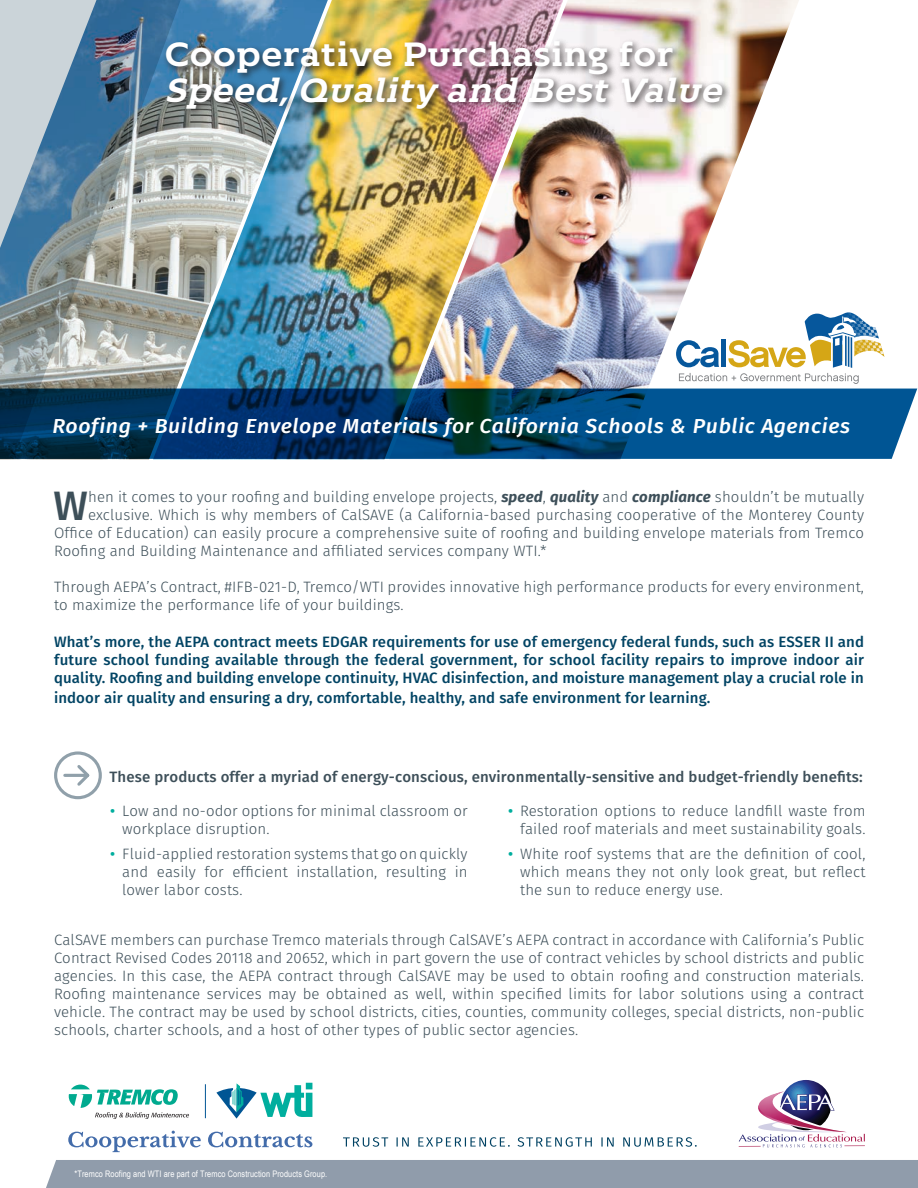
<style>
.page{position:relative;width:918px;height:1188px;background:#fff}
.page>*{position:absolute;margin:0;border:0;box-sizing:border-box;transform-origin:0 0}
.t1{font:500 41.1px "Fira Sans";color:#3d4f59}
.t2{font:italic 700 33.45px "Kontrapunkt Bob";color:#fff;scale:1.05 1}
.t3{font:700 33.45px "Kontrapunkt Bob";letter-spacing:.01em;color:#fff;scale:1.05 1}
.t4{font:italic 500 20.25px "Fira Sans";letter-spacing:.03em;color:#fff;scale:1.05 1}
.t5{font:300 15px/18px "Fira Sans";letter-spacing:.01em;color:#3d4f59;text-align:justify}
.t6{font:500 15px/18px "Fira Sans";letter-spacing:.01em;color:#024464;text-align:justify}
.t7{font:500 15px "Fira Sans";letter-spacing:.01em;color:#3d4f59}
.t8{font:9px "Arial Narrow";letter-spacing:.01em;color:#fff}
.s1{font-weight:700;font-style:italic}
.s2{font-weight:500;color:#00ae9e}
</style>
<div class="page">
<svg style="left:56px;top:753px;width:44px;height:45px"></svg>
<div style="left:54px;top:751px;width:48px;height:48px;border:3px solid #90a0aa;border-radius:50%"></div>
<hr style="left:65px;top:774px;width:22px;height:3px;background:#90a0aa">
<svg style="left:74px;top:762px;width:18px;height:27px"></svg>
<img style="left:563px;top:0;width:236px;height:389px">
<img style="left:328px;top:0;width:235px;height:389px">
<img style="left:190px;top:0;width:138px;height:389px">
<svg style="left:0;top:0;width:190px;height:389px;background:#8c9ea8"></svg>
<div style="left:162px;top:38px;width:569px;height:80px;background:#231f20;opacity:.75"></div>
<svg style="left:0;top:389px;width:917px;height:70px;background:#034171"></svg>
<svg style="left:676px;top:308px;width:209px;height:76px"></svg>
<svg style="left:739px;top:1080px;width:126px;height:67px"></svg>
<div style="left:46px;top:1160px;width:872px;height:28px;background:#909cab"></div>
<svg style="left:68px;top:1131px;width:244px;height:21px"></svg>
<hr style="left:205px;top:1084px;width:1px;height:34px;background:#005594">
<svg style="left:216px;top:1083px;width:96px;height:36px"></svg>
<svg style="left:69px;top:1085px;width:120px;height:34px"></svg>
<svg style="left:343px;top:1137px;width:354px;height:10px"></svg>
<h2 class="t3" style="left:165px;top:36px;width:486px">Cooperative Purchasing for</h2>
<h2 class="t2" style="left:165px;top:71px;width:540px">Speed,Quality and Best Value</h2>
<h3 class="t4" style="left:53px;top:411px;width:761px">Roofing + Building Envelope Materials for California Schools &amp; Public Agencies</h3>
<h1 class="t1" style="left:53px;top:476px;width:36px">W</h1>
<p class="t5" style="left:88px;top:487px;width:777px">hen it comes to your roofing and building envelope projects, <span class="s1">speed</span>, <span class="s1">quality</span> and <span class="s1">compliance</span> shouldn’t be mutually</p>
<p class="t5" style="left:88px;top:505px;width:777px">exclusive. Which is why members of CalSAVE (a California-based purchasing cooperative of the Monterey County</p>
<p class="t5" style="left:54px;top:523px;width:811px">Office of Education) can easily procure a comprehensive suite of roofing and building envelope materials from Tremco</p>
<p class="t5" style="left:54px;top:541px;width:494px">Roofing and Building Maintenance and affiliated services company WTI.*</p>
<p class="t5" style="left:54px;top:577px;width:812px">Through AEPA’s Contract, #IFB-021-D, Tremco/WTI provides innovative high performance products for every environment, to maximize the performance life of your buildings.</p>
<p class="t6" style="left:54px;top:633px;width:812px">What’s more, the AEPA contract meets EDGAR requirements for use of emergency federal funds, such as ESSER II and future school funding available through the federal government, for school facility repairs to improve indoor air quality. Roofing and building envelope continuity, HVAC disinfection, and moisture management play a crucial role in</p>
<p class="t6" style="left:54px;top:689px;width:658px">indoor air quality and ensuring a dry, comfortable, healthy, and safe environment for learning.</p>
<p class="t7" style="left:110px;top:766px;width:755px">These products offer a myriad of energy-conscious, environmentally-sensitive and budget-friendly benefits:</p>
<p class="t5" style="left:122px;top:802px;width:347px;text-indent:-12px"><span class="s2">•</span> Low and no-odor options for minimal classroom or workplace disruption.</p>
<p class="t5" style="left:122px;top:845px;width:347px;text-indent:-12px"><span class="s2">•</span> Fluid-applied restoration systems that go on quickly and easily for efficient installation, resulting in lower labor costs.</p>
<p class="t5" style="left:508px;top:802px;width:359px;text-align:right"><span class="s2">•</span> Restoration options to reduce landfill waste from failed roof materials and meet sustainability goals.</p>
<p class="t5" style="left:520px;top:845px;width:347px;text-indent:-12px"><span class="s2">•</span> White roof systems that are the definition of cool, which means they not only look great, but reflect the sun to reduce energy use.</p>
<p class="t5" style="left:54px;top:931px;width:812px">CalSAVE members can purchase Tremco materials through CalSAVE’s AEPA contract in accordance with California’s Public Contract Revised Codes 20118 and 20652, which in part govern the use of contract vehicles by school districts and public agencies. In this case, the AEPA contract through CalSAVE may be used to obtain roofing and construction materials.<br>Roofing maintenance services may be obtained as well, within specified limits for labor solutions using a contract vehicle. The contract may be used by school districts, cities, counties, community colleges, special districts, non-public schools, charter schools, and a host of other types of public sector agencies.</p>
<p class="t8" style="left:75px;top:1167px;width:254px">*Tremco Roofing and WTI are part of Tremco Construction Products Group.</p>
</div>
